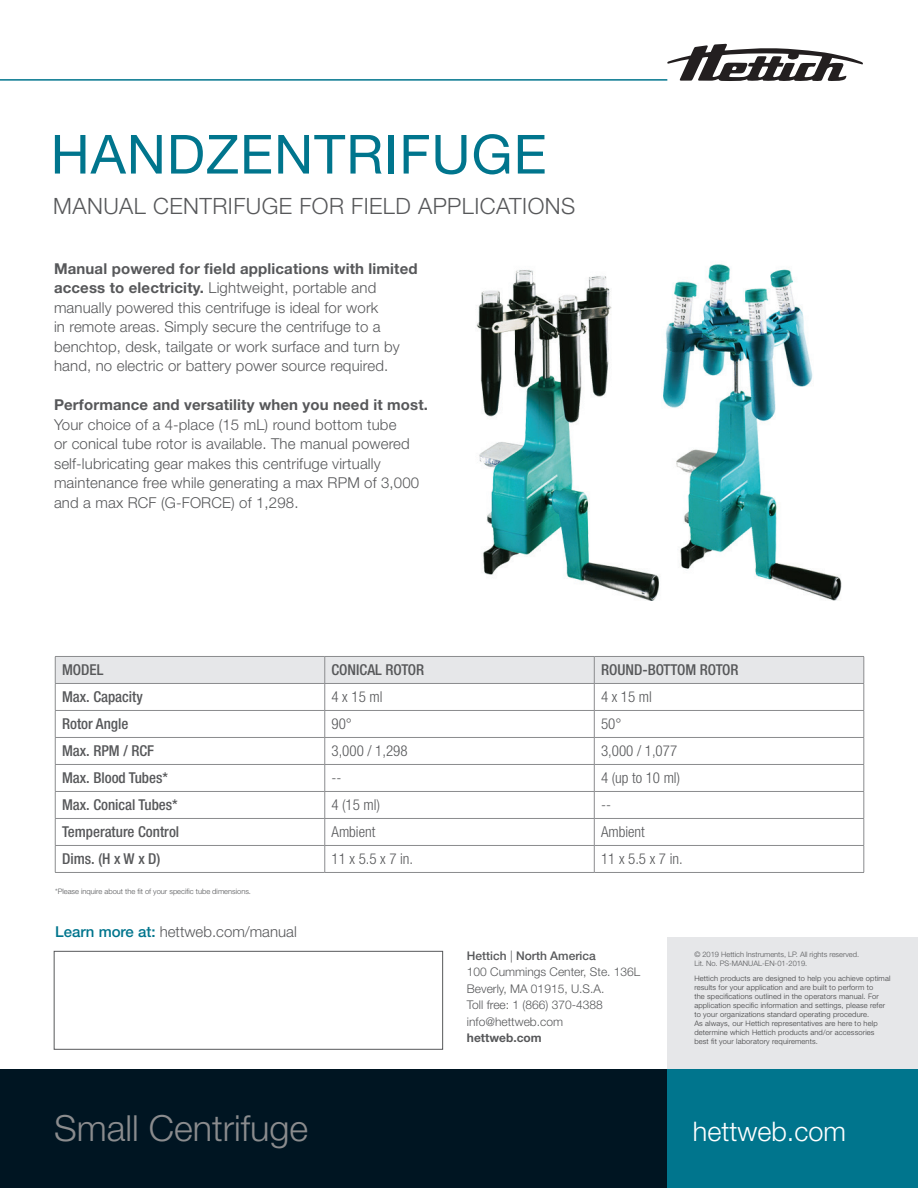
<style>
.page{position:relative;width:918px;height:1188px;background:#fff}
.page>*{position:absolute;margin:0;border:0;box-sizing:border-box;transform-origin:0 0}
.t1{font:54px "Helvetica Neue LT Std";letter-spacing:.02em;color:#00758d}
.t2{font:300 36px "Helvetica Neue LT Std";color:#8b8c8e}
.t3{font:300 27px "Helvetica Neue LT Std";color:#fff}
.t4{font:300 22.5px "Helvetica Neue LT Std";letter-spacing:.02em;color:#57585a}
.Copy_Text{font:300 15px/19.5px "Helvetica Neue LT Std";letter-spacing:.01em;color:#57585a}
.t5{font:500 condensed 15px "Helvetica Neue LT Std";color:#57585a}
.t6{font:300 condensed 15px "Helvetica Neue LT Std";color:#57585a}
.t7{font:700 15px "Helvetica Neue LT Std";letter-spacing:.01em;color:#57585a}
.t8{font:300 12px/16.5px "Helvetica Neue LT Std";color:#57585a}
.t9{font:700 12px "Helvetica Neue LT Std";color:#57585a}
.t10{font:300 7.5px/9px "Helvetica Neue LT Std";letter-spacing:.02em;color:#3e3e3f}
.t11{font:300 7.5px/9px "Helvetica Neue LT Std";color:#57585a}
.s1{font-weight:700}
.s2{font-weight:500;color:#00758d}
.s3{font-weight:500}
</style>
<div class="page">
<div style="left:667px;top:937px;width:251px;height:195px;background:#e6e7e9"></div>
<div style="left:54px;top:951px;width:389px;height:98px;border:1px solid #57585a"></div>
<svg style="left:667px;top:44px;width:196px;height:37px"></svg>
<hr style="left:0;top:79px;width:667px;height:2px;background:#00758d">
<div style="left:667px;top:1069px;width:251px;height:119px;background:#00758d"></div>
<div style="left:0;top:1069px;width:667px;height:119px;background:#001522"></div>
<img style="left:476px;top:264px;width:366px;height:337px">
<svg style="left:55px;top:656px;width:810px;height:216px"></svg>
<hr style="left:55px;top:872px;width:270px;height:1px;background:#8b8c8e">
<hr style="left:325px;top:872px;width:269px;height:1px;background:#8b8c8e">
<hr style="left:594px;top:872px;width:270px;height:1px;background:#8b8c8e">
<p class="t1" style="left:51px;top:122px;width:497px">HANDZENTRIFUGE</p>
<p class="t4" style="left:53px;top:192px;width:524px">MANUAL CENTRIFUGE FOR FIELD APPLICATIONS</p>
<p class="Copy_Text" style="left:54px;top:259px;width:365px"><span class="s1">Manual powered for field applications with limited access to electricity.</span> Lightweight, portable and manually powered this centrifuge is ideal for work<br>in remote areas. Simply secure the centrifuge to a benchtop, desk, tailgate or work surface and turn by hand, no electric or battery power source required.</p>
<p class="t7" style="left:54px;top:396px;width:375px">Performance and versatility when you need it most.</p>
<p class="Copy_Text" style="left:54px;top:415px;width:367px">Your choice of a 4-place (15 mL) round bottom tube<br>or conical tube rotor is available. The manual powered self-lubricating gear makes this centrifuge virtually maintenance free while generating a max RPM of 3,000 and a max RCF (G-FORCE) of 1,298.</p>
<p class="t5" style="left:62px;top:661px;width:43px">MODEL</p>
<p class="t5" style="left:332px;top:661px;width:94px">CONICAL ROTOR</p>
<p class="t5" style="left:601px;top:661px;width:139px">ROUND-BOTTOM ROTOR</p>
<p class="t5" style="left:62px;top:688px;width:82px">Max. Capacity</p>
<p class="t6" style="left:332px;top:688px;width:52px">4 x 15 ml</p>
<p class="t6" style="left:601px;top:688px;width:52px">4 x 15 ml</p>
<p class="t5" style="left:62px;top:715px;width:68px">Rotor Angle</p>
<p class="t6" style="left:332px;top:715px;width:22px">90°</p>
<p class="t6" style="left:601px;top:715px;width:22px">50°</p>
<p class="t5" style="left:62px;top:742px;width:94px">Max. RPM / RCF</p>
<p class="t6" style="left:332px;top:742px;width:78px">3,000 / 1,298</p>
<p class="t6" style="left:601px;top:742px;width:78px">3,000 / 1,077</p>
<p class="t5" style="left:62px;top:769px;width:108px">Max. Blood Tubes*</p>
<p class="t6" style="left:332px;top:769px;width:11px">--</p>
<p class="t6" style="left:601px;top:769px;width:81px">4 (up to 10 ml)</p>
<p class="t5" style="left:62px;top:796px;width:117px">Max. Conical Tubes*</p>
<p class="t6" style="left:332px;top:796px;width:50px">4 (15 ml)</p>
<p class="t6" style="left:601px;top:796px;width:11px">--</p>
<p class="t5" style="left:62px;top:823px;width:119px">Temperature Control</p>
<p class="t6" style="left:332px;top:823px;width:45px">Ambient</p>
<p class="t6" style="left:601px;top:823px;width:45px">Ambient</p>
<p class="t5" style="left:62px;top:850px;width:100px">Dims. (H x W x D)</p>
<p class="t6" style="left:332px;top:850px;width:83px">11 x 5.5 x 7 in.</p>
<p class="t6" style="left:601px;top:850px;width:83px">11 x 5.5 x 7 in.</p>
<p class="t11" style="left:55px;top:886px;width:198px">*Please inquire about the fit of your specific tube dimensions.</p>
<p class="Copy_Text" style="left:55px;top:922px;width:243px"><span class="s2">Learn more at:</span> hettweb.com/manual</p>
<p class="t2" style="left:54px;top:1107px;width:256px">Small Centrifuge</p>
<p class="t8" style="left:467px;top:947px;width:175px"><span class="s3">Hettich</span> | <span class="s3">North America<br></span>100 Cummings Center, Ste. 136L<br>Beverly, MA 01915, U.S.A.<br>Toll free: 1 (866) 370-4388 info@hettweb.com</p>
<p class="t9" style="left:467px;top:1031px;width:76px">hettweb.com</p>
<p class="t11" style="left:694px;top:949px;width:166px">© 2019 Hettich Instruments, LP. All rights reserved.<br>Lit. No. PS-MANUAL-EN-01-2019.</p>
<p class="t10" style="left:694px;top:974px;width:198px">Hettich products are designed to help you achieve optimal results for your application and are built to perform to<br>the specifications outlined in the operators manual. For application specific information and settings, please refer to your organizations standard operating procedure.<br>As always, our Hettich representatives are here to help determine which Hettich products and/or accessories best fit your laboratory requirements.</p>
<h3 class="t3" style="left:693px;top:1115px;width:155px">hettweb.com</h3>
</div>
